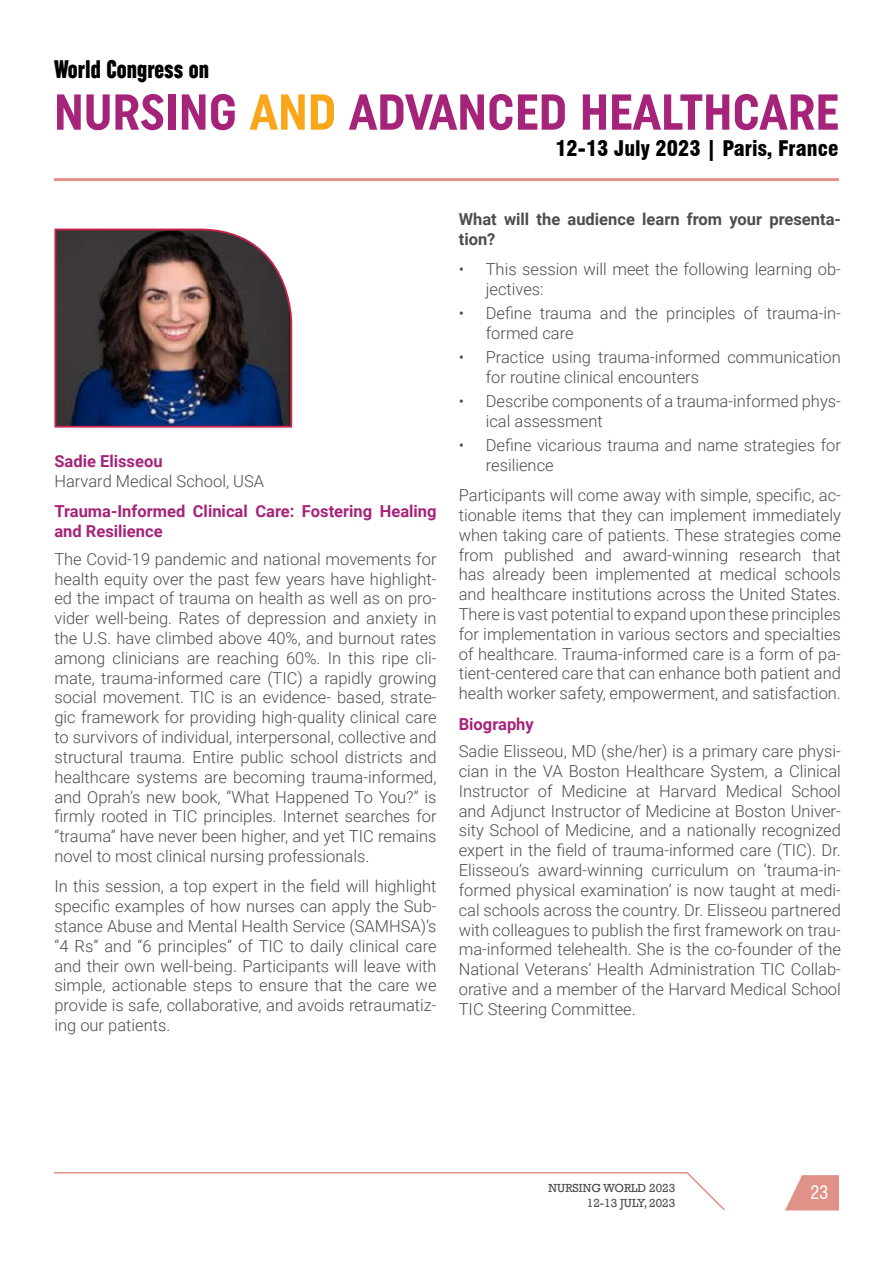
<style>
.page{position:relative;width:893px;height:1263px;background:#fff}
.page>*{position:absolute;margin:0;border:0;box-sizing:border-box;transform-origin:0 0}
.t1{font:50.4px "Uniform Condensed 4";color:#a5247a}
.t2{font:25.35px "Uniform Extra Condensed 5";color:#000}
.t3{font:900 condensed 21px "Swiss 721 BT";color:#000}
.t4{font:condensed 18px "Swiss 721 BT";color:#fff}
.t5{font:300 16.5px/19.8px "Roboto";color:#4d4d4f}
.t6{font:700 16.5px/19.8px "Roboto";color:#a5247a}
.t7{font:700 16.5px/19.8px "Roboto";color:#4d4d4f}
.t8{font:12px/14.4px "Rockwell";color:#4d4d4f;text-align:right}
.s1{color:#faa61a}
</style>
<div class="page">
<svg style="left:785px;top:1175px;width:54px;height:35px"></svg>
<svg style="left:54px;top:1172px;width:671px;height:39px"></svg>
<hr style="left:54px;top:178px;width:785px;height:3px;background:#e09288">
<img style="left:54px;top:228px;width:239px;height:200px">
<h2 class="t2" style="left:54px;top:55px;width:157px">World Congress on</h2>
<h1 class="t1" style="left:54px;top:82px;width:786px">NURSING <span class="s1">AND</span> ADVANCED HEALTHCARE</h1>
<p class="t6" style="left:54px;top:451px;width:110px">Sadie Elisseou</p>
<p class="t5" style="left:54px;top:471px;width:211px">Harvard Medical School, USA</p>
<p class="t6" style="left:54px;top:501px;width:384px">Trauma-Informed Clinical Care: Fostering Healing and Resilience</p>
<p class="t5" style="left:54px;top:548px;width:384px;text-align:justify">The Covid-19 pandemic and national movements for health equity over the past few years have highlight&shy;ed the impact of trauma on health as well as on pro&shy;vider well-being. Rates of depression and anxiety in the U.S. have climbed above 40%, and burnout rates among clinicians are reaching 60%. In this ripe cli&shy;mate, trauma-informed care (TIC) a rapidly growing social movement. TIC is an evidence- based, strate&shy;gic framework for providing high-quality clinical care to survivors of individual, interpersonal, collective and structural trauma. Entire public school districts and healthcare systems are becoming trauma-informed, and Oprah’s new book, “What Happened To You?” is firmly rooted in TIC principles. Internet searches for “trauma” have never been higher, and yet TIC remains novel to most clinical nursing professionals.</p>
<p class="t5" style="left:54px;top:876px;width:384px;text-align:justify">In this session, a top expert in the field will highlight specific examples of how nurses can apply the Sub&shy;stance Abuse and Mental Health Service (SAMHSA)’s “4 Rs” and “6 principles” of TIC to daily clinical care and their own well-being. Participants will leave with simple, actionable steps to ensure that the care we provide is safe, collaborative, and avoids retraumatiz&shy;ing our patients.</p>
<p class="t3" style="left:555px;top:136px;width:285px">12-13 July 2023 | Paris, France</p>
<p class="t7" style="left:459px;top:209px;width:384px">What will the audience learn from your presenta&shy;tion?</p>
<p class="t5" style="left:486px;top:259px;width:357px;text-indent:-27px">• This session will meet the following learning ob&shy;jectives:</p>
<p class="t5" style="left:486px;top:303px;width:357px;text-indent:-27px">• Define trauma and the principles of trauma-in&shy;formed care</p>
<p class="t5" style="left:486px;top:347px;width:357px;text-indent:-27px">• Practice using trauma-informed communication for routine clinical encounters</p>
<p class="t5" style="left:486px;top:391px;width:357px;text-indent:-27px">• Describe components of a trauma-informed phys&shy;ical assessment</p>
<p class="t5" style="left:486px;top:434px;width:357px;text-indent:-27px">• Define vicarious trauma and name strategies for resilience</p>
<p class="t5" style="left:459px;top:485px;width:384px;text-align:justify">Participants will come away with simple, specific, ac&shy;tionable items that they can implement immediately when taking care of patients. These strategies come from published and award-winning research that has already been implemented at medical schools and healthcare institutions across the United States.<br>There is vast potential to expand upon these principles for implementation in various sectors and specialties of healthcare. Trauma-informed care is a form of pa&shy;tient-centered care that can enhance both patient and health worker safety, empowerment, and satisfaction.</p>
<p class="t6" style="left:459px;top:713px;width:77px">Biography</p>
<p class="t5" style="left:459px;top:741px;width:384px;text-align:justify">Sadie Elisseou, MD (she/her) is a primary care physi&shy;cian in the VA Boston Healthcare System, a Clinical Instructor of Medicine at Harvard Medical School and Adjunct Instructor of Medicine at Boston Univer&shy;sity School of Medicine, and a nationally recognized expert in the field of trauma-informed care (TIC). Dr.<br>Elisseou’s award-winning curriculum on ‘trauma-in&shy;formed physical examination’ is now taught at medi&shy;cal schools across the country. Dr. Elisseou partnered with colleagues to publish the first framework on trau&shy;ma-informed telehealth. She is the co-founder of the National Veterans’ Health Administration TIC Collab&shy;orative and a member of the Harvard Medical School TIC Steering Committee.</p>
<p class="t8" style="left:549px;top:1181px;width:128px">NURSING WORLD 2023<br>12-13 JULY, 2023</p>
<p class="t4" style="left:810px;top:1181px;width:19px">23</p>
</div>
